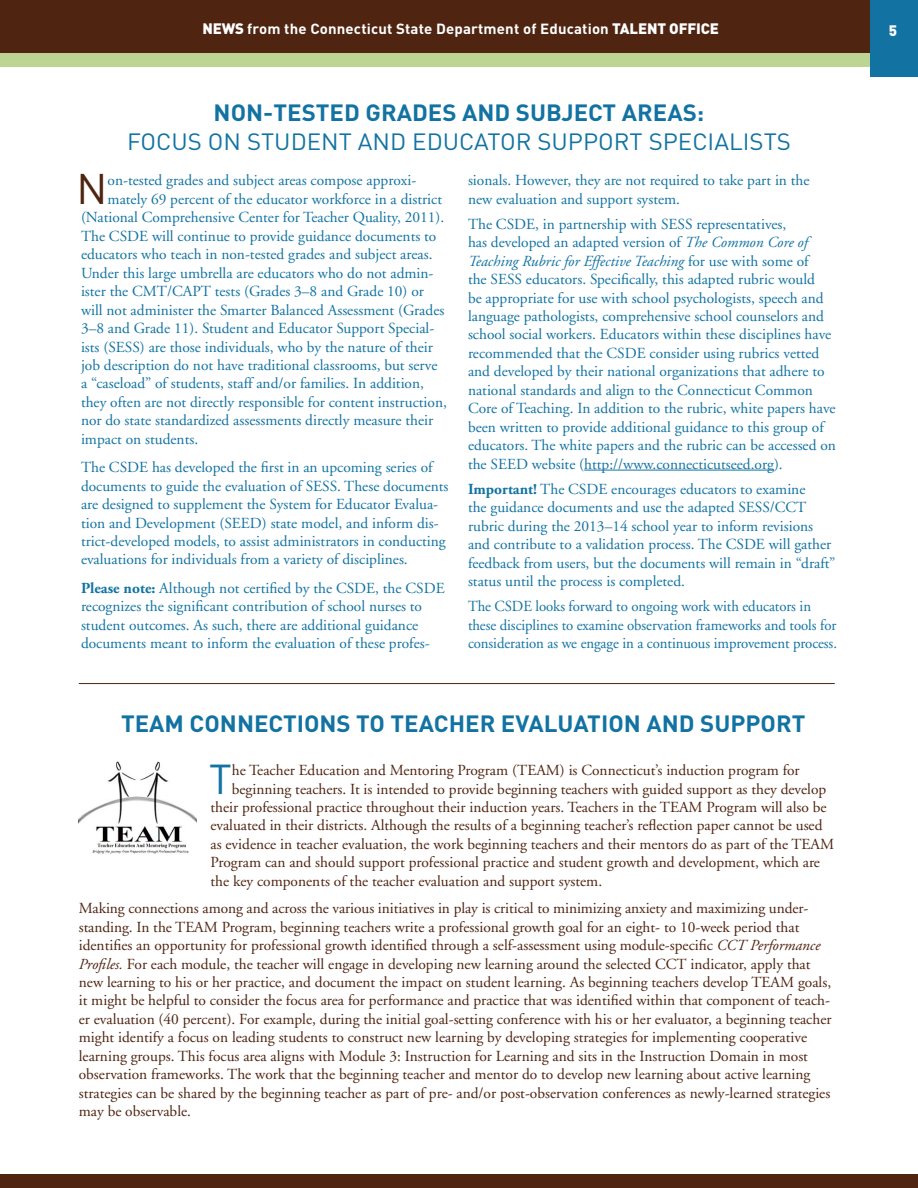
<style>
.page{position:relative;width:918px;height:1188px;background:#fff}
.page>*{position:absolute;margin:0;border:0;box-sizing:border-box;transform-origin:0 0}
.t1{font:42.3px "DIN";color:#4f2411}
.t2{font:41.25px "DIN";color:#1273a2}
.t3{font:700 23.25px "DIN";color:#1273a2}
.t4{font:23.25px "DIN";color:#1273a2}
.t5{font:15.3px/18.5px "Adobe Garamond";color:#1273a2}
.t6{font:15.3px/18.5px "Adobe Garamond";color:#4f2411}
.t7{font:15.3px/18.5px "Adobe Garamond";color:#1273a2;scale:.96 1}
.t8{font:900 15px "DIN";color:#fff}
.t9{font:700 14.55px "DIN";letter-spacing:.01em;color:#fff}
.s1{font-weight:900;font-size:15px}
.s2{font-weight:700}
.s3{font-style:italic}
</style>
<div class="page">
<div style="left:0;top:0;width:918px;height:54px;background:#4f2411"></div>
<div style="left:870px;top:0;width:48px;height:77px;background:#1273a2"></div>
<div style="left:0;top:54px;width:870px;height:13px;background:#bcd592"></div>
<div style="left:0;top:1174px;width:918px;height:14px;background:#4f2411"></div>
<hr style="left:79px;top:683px;width:756px;height:1px;background:#4f2411">
<hr style="left:584px;top:470px;width:190px;height:1px;background:#1273a2">
<img style="left:79px;top:761px;width:118px;height:93px">
<p class="t9" style="left:202px;top:19px;width:518px"><span class="s1">NEWS</span> from the Connecticut State Department of Education <span class="s1">TALENT OFFICE</span></p>
<p class="t8" style="left:889px;top:21px;width:10px">5</p>
<h3 class="t3" style="left:214px;top:97px;width:492px">NON-TESTED GRADES AND SUBJECT AREAS:</h3>
<h3 class="t4" style="left:127px;top:127px;width:665px">FOCUS ON STUDENT AND EDUCATOR SUPPORT SPECIALISTS</h3>
<h1 class="t1" style="left:77px;top:162px;width:32px">N</h1>
<p class="t5" style="left:108px;top:172px;width:310px">on-tested grades and subject areas compose approxi-</p>
<p class="t5" style="left:108px;top:190px;width:336px">mately 69 percent of the educator workforce in a district</p>
<p class="t5" style="left:81px;top:209px;width:365px">(National Comprehensive Center for Teacher Quality, 2011).</p>
<p class="t5" style="left:81px;top:227px;width:357px">The CSDE will continue to provide guidance documents to</p>
<p class="t5" style="left:81px;top:246px;width:353px">educators who teach in non-tested grades and subject areas.</p>
<p class="t5" style="left:81px;top:264px;width:354px">Under this large umbrella are educators who do not admin-</p>
<p class="t5" style="left:81px;top:282px;width:345px">ister the CMT/CAPT tests (Grades 3–8 and Grade 10) or</p>
<p class="t5" style="left:81px;top:301px;width:365px">will not administer the Smarter Balanced Assessment (Grades</p>
<p class="t5" style="left:81px;top:319px;width:355px">3–8 and Grade 11). Student and Educator Support Special-</p>
<p class="t5" style="left:81px;top:338px;width:353px">ists (SESS) are those individuals, who by the nature of their</p>
<p class="t5" style="left:81px;top:356px;width:358px">job description do not have traditional classrooms, but serve</p>
<p class="t5" style="left:81px;top:375px;width:345px">a “caseload” of students, staff and/or families. In addition,</p>
<p class="t5" style="left:81px;top:393px;width:367px">they often are not directly responsible for content instruction,</p>
<p class="t5" style="left:81px;top:412px;width:354px">nor do state standardized assessments directly measure their</p>
<p class="t5" style="left:81px;top:430px;width:119px">impact on students.</p>
<p class="t5" style="left:81px;top:459px;width:369px">The CSDE has developed the first in an upcoming series of documents to guide the evaluation of SESS. These documents are designed to supplement the System for Educator Evalua&shy;tion and Development (SEED) state model, and inform dis&shy;trict-developed models, to assist administrators in conducting evaluations for individuals from a variety of disciplines.</p>
<p class="t5" style="left:81px;top:579px;width:365px"><span class="s2">Please note:</span> Although not certified by the CSDE, the CSDE recognizes the significant contribution of school nurses to student outcomes. As such, there are additional guidance documents meant to inform the evaluation of these profes-</p>
<p class="t5" style="left:468px;top:171px;width:343px">sionals. However, they are not required to take part in the new evaluation and support system.</p>
<p class="t5" style="left:468px;top:215px;width:369px">The CSDE, in partnership with SESS representatives,<br>has developed an adapted version of <span class="s3">The Common Core of Teaching Rubric for Effective Teaching</span> for use with some of<br>the SESS educators. Specifically, this adapted rubric would<br>be appropriate for use with school psychologists, speech and language pathologists, comprehensive school counselors and school social workers. Educators within these disciplines have recommended that the CSDE consider using rubrics vetted and developed by their national organizations that adhere to national standards and align to the Connecticut Common Core of Teaching. In addition to the rubric, white papers have been written to provide additional guidance to this group of educators. The white papers and the rubric can be accessed on the SEED website (http://www.connecticutseed.org).</p>
<p class="t5" style="left:468px;top:480px;width:369px"><span class="s2">Important!</span> The CSDE encourages educators to examine<br>the guidance documents and use the adapted SESS/CCT rubric during the 2013–14 school year to inform revisions and contribute to a validation process. The CSDE will gather feedback from users, but the documents will remain in “draft” status until the process is completed.</p>
<p class="t7" style="left:468px;top:598px;width:386px">The CSDE looks forward to ongoing work with educators in these disciplines to examine observation frameworks and tools for consideration as we engage in a continuous improvement process.</p>
<h3 class="t3" style="left:121px;top:708px;width:686px">TEAM CONNECTIONS TO TEACHER EVALUATION AND SUPPORT</h3>
<h2 class="t2" style="left:209px;top:753px;width:24px">T</h2>
<p class="t6" style="left:232px;top:761px;width:569px">he Teacher Education and Mentoring Program (TEAM) is Connecticut’s induction program for</p>
<p class="t6" style="left:232px;top:780px;width:596px">beginning teachers. It is intended to provide beginning teachers with guided support as they develop</p>
<p class="t6" style="left:210px;top:798px;width:618px">their professional practice throughout their induction years. Teachers in the TEAM Program will also be</p>
<p class="t6" style="left:210px;top:817px;width:614px">evaluated in their districts. Although the results of a beginning teacher’s reflection paper cannot be used</p>
<p class="t6" style="left:210px;top:835px;width:625px">as evidence in teacher evaluation, the work beginning teachers and their mentors do as part of the TEAM</p>
<p class="t6" style="left:210px;top:854px;width:611px">Program can and should support professional practice and student growth and development, which are</p>
<p class="t6" style="left:210px;top:872px;width:393px">the key components of the teacher evaluation and support system.</p>
<p class="t6" style="left:79px;top:900px;width:754px">Making connections among and across the various initiatives in play is critical to minimizing anxiety and maximizing under&shy;standing. In the TEAM Program, beginning teachers write a professional growth goal for an eight- to 10-week period that identifies an opportunity for professional growth identified through a self-assessment using module-specific <span class="s3">CCT Performance Profiles.</span> For each module, the teacher will engage in developing new learning around the selected CCT indicator, apply that new learning to his or her practice, and document the impact on student learning. As beginning teachers develop TEAM goals, it might be helpful to consider the focus area for performance and practice that was identified within that component of teach&shy;er evaluation (40 percent). For example, during the initial goal-setting conference with his or her evaluator, a beginning teacher might identify a focus on leading students to construct new learning by developing strategies for implementing cooperative learning groups. This focus area aligns with Module 3: Instruction for Learning and sits in the Instruction Domain in most observation frameworks. The work that the beginning teacher and mentor do to develop new learning about active learning strategies can be shared by the beginning teacher as part of pre- and/or post-observation conferences as newly-learned strategies may be observable.</p>
</div>
